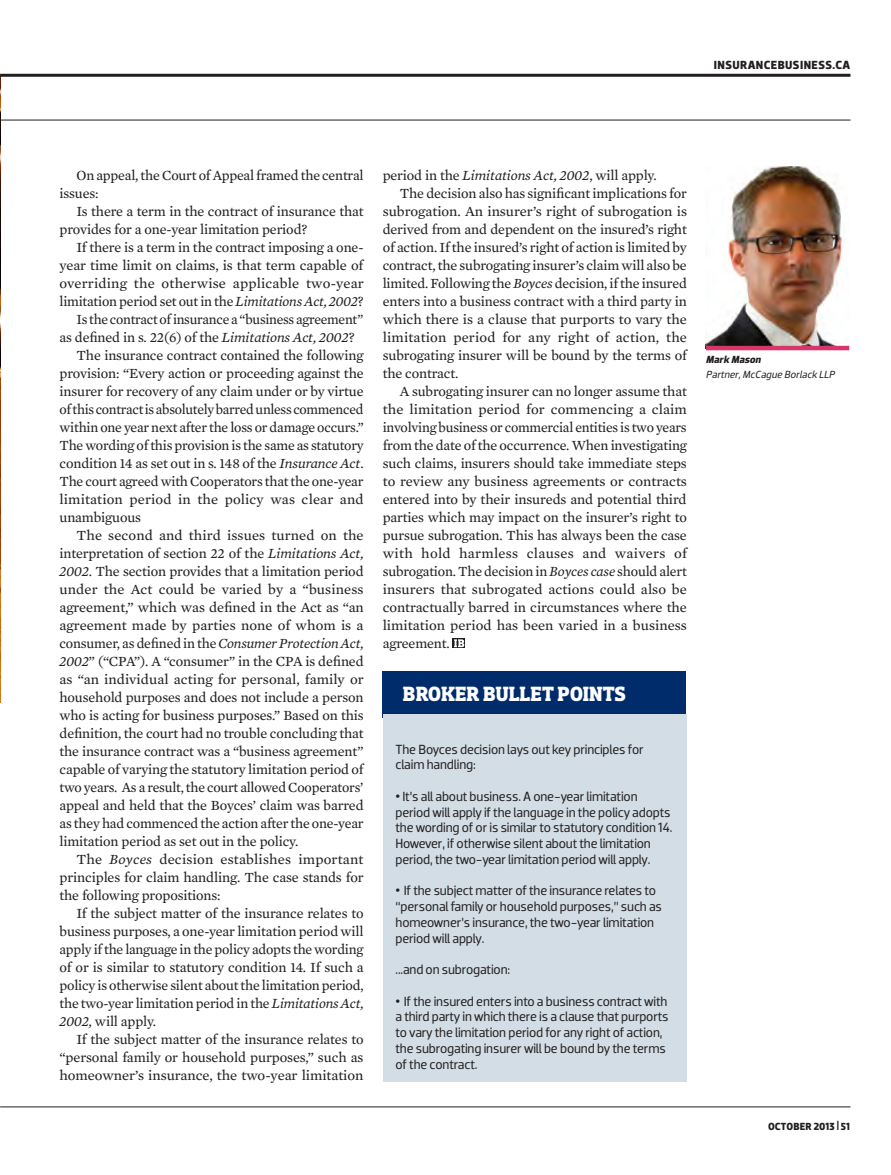
<style>
.page{position:relative;width:891px;height:1175px;background:#fff}
.page>*{position:absolute;margin:0;border:0;box-sizing:border-box;transform-origin:0 0}
.Box_Out_HEADER{font:700 21px "Dobra Slab";letter-spacing:-.005em;color:#fff}
.Body_Copy{font:14.25px/18px "Mercury Text G2";letter-spacing:-.01em;color:#231f20;text-align:justify}
.Box_Out_BODY{font:13.5px/15.8px "Dobra";letter-spacing:-.01em;color:#231f20}
.t1{font:700 12px "Dobra";letter-spacing:.035em;color:#231f20}
.t2{font:italic 10.5px/15px "Dobra";color:#231f20}
.t3{font:700 10.5px "Dobra";letter-spacing:.015em;color:#231f20}
.s1{font-style:italic}
.s2{font-family:"Arial"}
.s3{font-weight:700}
</style>
<div class="page">
<img style="left:0;top:77px;width:1px;height:625px">
<hr style="left:0;top:120px;width:850px;height:1px;background:#231f20">
<hr style="left:0;top:74px;width:850px;height:3px;background:#231f20">
<hr style="left:0;top:1106px;width:850px;height:1px;background:#231f20">
<img style="left:706px;top:166px;width:143px;height:180px">
<hr style="left:706px;top:346px;width:143px;height:4px;background:#d7366b">
<div style="left:383px;top:671px;width:303px;height:46px;background:#002c6b"></div>
<div style="left:383px;top:714px;width:303px;height:367px;background:#d2dde5"></div>
<svg style="left:453px;top:638px;width:12px;height:10px"></svg>
<svg style="left:454px;top:639px;width:10px;height:8px"></svg>
<p class="t1" style="left:714px;top:58px;width:138px">INSURANCEBUSINESS.CA</p>
<p class="Body_Copy" style="left:60px;top:166px;width:306px;text-indent:17px">On appeal, the Court of Appeal framed the central issues:</p>
<p class="Body_Copy" style="left:60px;top:202px;width:306px;text-indent:17px">Is there a term in the contract of insurance that provides for a one-year limitation period?</p>
<p class="Body_Copy" style="left:60px;top:238px;width:306px;text-indent:17px">If there is a term in the contract imposing a one&shy;year time limit on claims, is that term capable of overriding the otherwise applicable two-year limitation period set out in the <span class="s1">Limitations Act, 2002</span>?</p>
<p class="Body_Copy" style="left:60px;top:310px;width:305px;text-indent:17px">Is the contract of insurance a “business agreement” as defined in s. 22(6) of the <span class="s1">Limitations Act, 2002</span>?</p>
<p class="Body_Copy" style="left:60px;top:346px;width:306px;text-indent:17px">The insurance contract contained the following provision: “Every action or proceeding against the insurer for recovery of any claim under or by virtue of this contract is absolutely barred unless commenced within one year next after the loss or damage occurs.” The wording of this provision is the same as statutory condition 14 as set out in s. 148 of the <span class="s1">Insurance Act</span>.<br>The court agreed with Cooperators that the one-year limitation period in the policy was clear and unambiguous</p>
<p class="Body_Copy" style="left:60px;top:526px;width:306px;text-indent:17px">The second and third issues turned on the interpretation of section 22 of the <span class="s1">Limitations Act, 2002</span>. The section provides that a limitation period under the Act could be varied by a “business agreement,” which was defined in the Act as “an agreement made by parties none of whom is a consumer, as defined in the <span class="s1">Consumer Protection Act, 2002</span>” (“CPA”). A “consumer” in the CPA is defined as “an individual acting for personal, family or household purposes and does not include a person who is acting for business purposes.” Based on this definition, the court had no trouble concluding that the insurance contract was a “business agreement” capable of varying the statutory limitation period of two years. As a result, the court allowed Cooperators’ appeal and held that the Boyces’ claim was barred as they had commenced the action after the one-year limitation period as set out in the policy.</p>
<p class="Body_Copy" style="left:60px;top:850px;width:306px;text-indent:17px">The <span class="s1">Boyces</span> decision establishes important principles for claim handling. The case stands for the following propositions:</p>
<p class="Body_Copy" style="left:60px;top:904px;width:306px;text-indent:17px">If the subject matter of the insurance relates to business purposes, a one-year limitation period will apply if the language in the policy adopts the wording of or is similar to statutory condition 14. If such a policy is otherwise silent about the limitation period, the two-year limitation period in the <span class="s1">Limitations Act, 2002,</span> will apply.</p>
<p class="Body_Copy" style="left:60px;top:1030px;width:306px;text-indent:17px">If the subject matter of the insurance relates to “personal family or household purposes,” such as homeowner’s insurance, the two-year limitation</p>
<p class="Body_Copy" style="left:383px;top:166px;width:275px">period in the <span class="s1">Limitations Act, 2002</span>, will apply.</p>
<p class="Body_Copy" style="left:383px;top:184px;width:306px;text-indent:17px">The decision also has significant implications for subrogation. An insurer’s right of subrogation is derived from and dependent on the insured’s right of action. If the insured’s right of action is limited by contract, the subrogating insurer’s claim will also be limited. Following the <span class="s1">Boyces</span> decision, if the insured enters into a business contract with a third party in which there is a clause that purports to vary the limitation period for any right of action, the subrogating insurer will be bound by the terms of the contract.</p>
<p class="Body_Copy" style="left:383px;top:382px;width:306px;text-indent:17px">A subrogating insurer can no longer assume that the limitation period for commencing a claim involving business or commercial entities is two years from the date of the occurrence. When investigating such claims, insurers should take immediate steps to review any business agreements or contracts entered into by their insureds and potential third parties which may impact on the insurer’s right to pursue subrogation. This has always been the case with hold harmless clauses and waivers of subrogation. The decision in <span class="s1">Boyces case</span> should alert insurers that subrogated actions could also be contractually barred in circumstances where the limitation period has been varied in a business agreement.</p>
<p class="Box_Out_HEADER" style="left:403px;top:682px;width:225px">BROKER BULLET POINTS</p>
<p class="Box_Out_BODY" style="left:396px;top:741px;width:250px">The Boyces decision lays out key principles for claim handling:</p>
<p class="Box_Out_BODY" style="left:396px;top:788px;width:278px"><span class="s2">•</span> It’s all about business. A one-year limitation period will apply if the language in the policy adopts the wording of or is similar to statutory condition 14.<br>However, if otherwise silent about the limitation period, the two-year limitation period will apply.</p>
<p class="Box_Out_BODY" style="left:396px;top:883px;width:268px"><span class="s2">•</span> If the subject matter of the insurance relates to “personal family or household purposes,” such as homeowner’s insurance, the two-year limitation period will apply.</p>
<p class="Box_Out_BODY" style="left:396px;top:961px;width:116px">...and on subrogation:</p>
<p class="Box_Out_BODY" style="left:396px;top:993px;width:275px"><span class="s2">•</span> If the insured enters into a business contract with a third party in which there is a clause that purports to vary the limitation period for any right of action, the subrogating insurer will be bound by the terms of the contract.</p>
<p class="t2" style="left:706px;top:352px;width:133px"><span class="s3">Mark Mason<br></span>Partner,McCague Borlack LLP</p>
<p class="t3" style="left:768px;top:1119px;width:84px">OCTOBER 2013 | 51</p>
</div>
